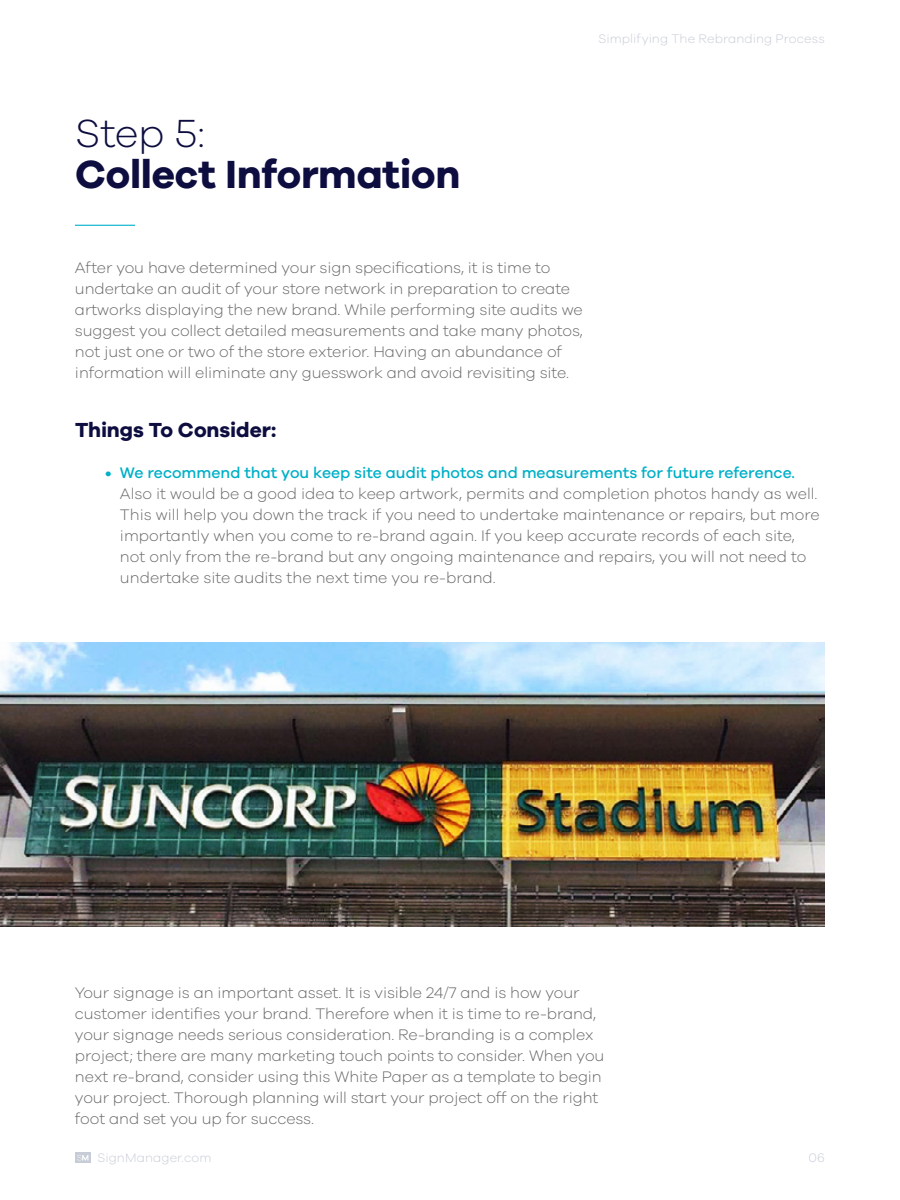
<style>
.page{position:relative;width:900px;height:1200px;background:#fff}
.page>*{position:absolute;margin:0;border:0;box-sizing:border-box;transform-origin:0 0}
.t1{font:700 40.5px "Galano Grotesque";letter-spacing:-.005em;color:#0d0d40}
.t2{font:300 40.5px "Galano Grotesque";color:#0d0d40}
.t3{font:700 21px "Galano Grotesque";letter-spacing:-.005em;color:#0d0d40}
.t4{font:300 15.75px/21px "Galano Grotesque";letter-spacing:-.005em;color:#666}
.t5{font:500 15.75px "Galano Grotesque";color:#00b0c7}
.t6{font:300 12.75px "Galano Grotesque";letter-spacing:.005em;color:#c7ccd6}
</style>
<div class="page">
<div style="left:75px;top:1152px;width:16px;height:11px;background:#c7ccd6"></div>
<svg style="left:77px;top:1155px;width:11px;height:6px"></svg>
<hr style="left:75px;top:225px;width:60px;height:1px;background:#00b0c7">
<img style="left:0;top:643px;width:825px;height:284px">
<p class="t6" style="left:599px;top:31px;width:228px">Simplifying The Rebranding Process</p>
<h1 class="t2" style="left:75px;top:109px;width:132px">Step 5:</h1>
<h1 class="t1" style="left:75px;top:149px;width:387px">Collect Information</h1>
<p class="t4" style="left:75px;top:257px;width:509px">After you have determined your sign specifications, it is time to undertake an audit of your store network in preparation to create artworks displaying the new brand. While performing site audits we suggest you collect detailed measurements and take many photos, not just one or two of the store exterior. Having an abundance of information will eliminate any guesswork and avoid revisiting site.</p>
<h2 class="t3" style="left:75px;top:416px;width:203px">Things To Consider:</h2>
<p class="t5" style="left:105px;top:463px;width:692px">• We recommend that you keep site audit photos and measurements for future reference.</p>
<p class="t4" style="left:120px;top:482px;width:701px">Also it would be a good idea to keep artwork, permits and completion photos handy as well.<br>This will help you down the track if you need to undertake maintenance or repairs, but more importantly when you come to re-brand again. If you keep accurate records of each site, not only from the re-brand but any ongoing maintenance and repairs, you will not need to undertake site audits the next time you re-brand.</p>
<p class="t4" style="left:75px;top:982px;width:531px">Your signage is an important asset. It is visible 24/7 and is how your customer identifies your brand. Therefore when it is time to re-brand, your signage needs serious consideration. Re-branding is a complex project; there are many marketing touch points to consider. When you next re-brand, consider using this White Paper as a template to begin your project. Thorough planning will start your project off on the right foot and set you up for success.</p>
<p class="t6" style="left:97px;top:1150px;width:116px">SignManager.com</p>
<p class="t6" style="left:808px;top:1150px;width:18px">06</p>
</div>
